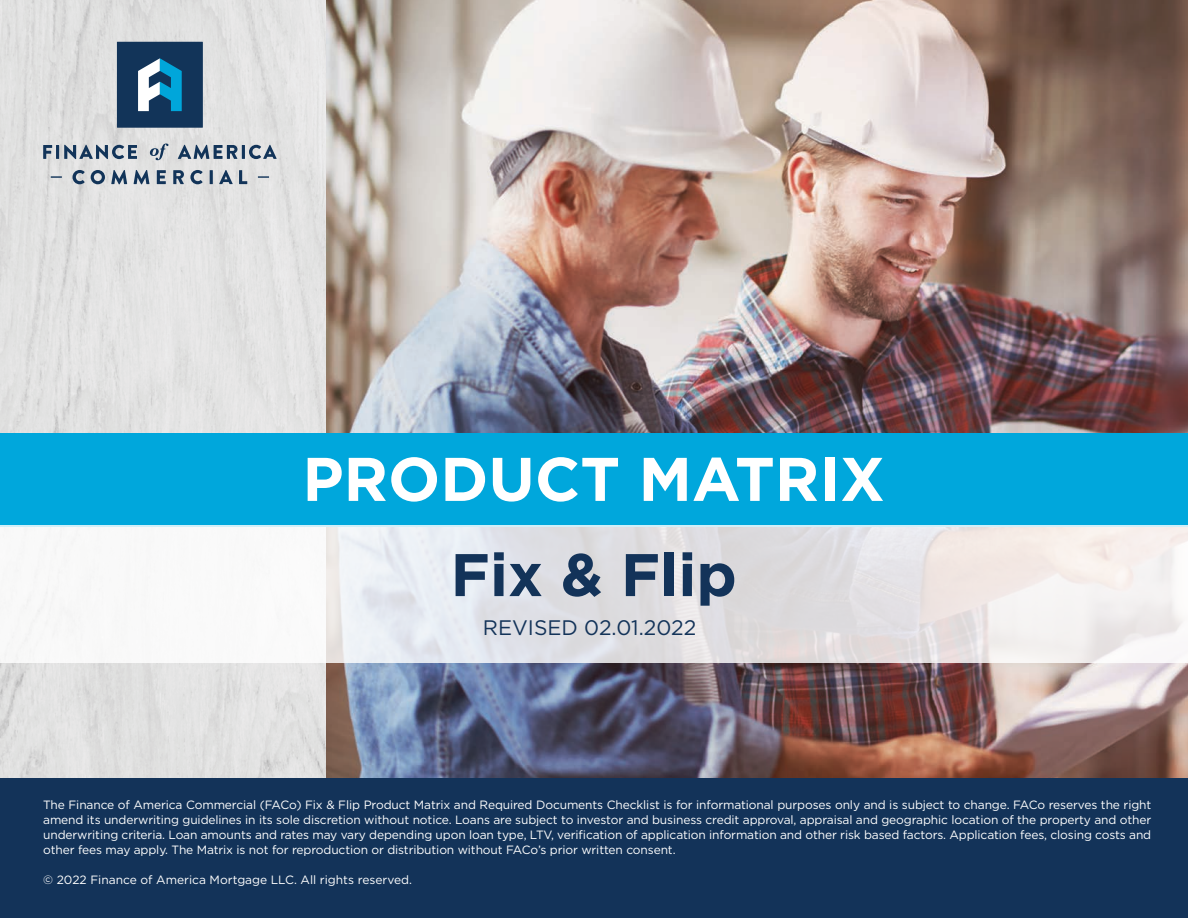
<style>
.page{position:relative;width:1188px;height:918px;background:#fff}
.page>*{position:absolute;margin:0;border:0;box-sizing:border-box;transform-origin:0 0}
.t1{font:700 61.5px "Gotham";color:#fff}
.t2{font:700 60px "Gotham";color:#133359}
.t3{font:21px "Gotham";color:#133359}
.t4{font:12px/15px "Gotham";letter-spacing:-.01em;color:#fff;text-align:justify}
</style>
<div class="page">
<img style="left:0;top:0;width:327px;height:779px">
<img style="left:327px;top:0;width:861px;height:779px">
<div style="left:0;top:433px;width:1188px;height:93px;background:#00a7dc"></div>
<svg style="left:0;top:526px;width:1188px;height:137px"></svg>
<div style="left:0;top:779px;width:1188px;height:139px;background:#133359"></div>
<svg style="left:43px;top:145px;width:9px;height:14px"></svg>
<hr style="left:56px;top:145px;width:3px;height:14px;background:#123459">
<svg style="left:64px;top:145px;width:73px;height:14px"></svg>
<svg style="left:178px;top:145px;width:60px;height:14px"></svg>
<hr style="left:242px;top:145px;width:3px;height:14px;background:#123459">
<svg style="left:249px;top:145px;width:28px;height:14px"></svg>
<svg style="left:150px;top:144px;width:18px;height:16px"></svg>
<svg style="left:258px;top:176px;width:11px;height:2px"></svg>
<svg style="left:51px;top:176px;width:11px;height:2px"></svg>
<div style="left:117px;top:42px;width:86px;height:86px;background:#123459"></div>
<svg style="left:138px;top:58px;width:44px;height:53px"></svg>
<svg style="left:72px;top:170px;width:13px;height:14px"></svg>
<svg style="left:91px;top:170px;width:14px;height:14px"></svg>
<svg style="left:111px;top:170px;width:16px;height:14px"></svg>
<svg style="left:134px;top:170px;width:15px;height:14px"></svg>
<svg style="left:157px;top:170px;width:9px;height:14px"></svg>
<svg style="left:173px;top:170px;width:11px;height:14px"></svg>
<svg style="left:190px;top:170px;width:13px;height:14px"></svg>
<hr style="left:210px;top:170px;width:3px;height:14px;background:#123459">
<svg style="left:219px;top:170px;width:14px;height:14px"></svg>
<svg style="left:239px;top:170px;width:8px;height:14px"></svg>
<h1 class="t1" style="left:302px;top:438px;width:584px">PRODUCT MATRIX</h1>
<h2 class="t2" style="left:451px;top:535px;width:288px">Fix &amp; Flip</h2>
<h3 class="t3" style="left:483px;top:614px;width:215px">REVISED 02.01.2022</h3>
<p class="t4" style="left:43px;top:797px;width:1110px">The Finance of America Commercial (FACo) Fix &amp; Flip Product Matrix and Required Documents Checklist is for informational purposes only and is subject to change. FACo reserves the right amend its underwriting guidelines in its sole discretion without notice. Loans are subject to investor and business credit approval, appraisal and geographic location of the property and other underwriting criteria. Loan amounts and rates may vary depending upon loan type, LTV, verification of application information and other risk based factors. Application fees, closing costs and other fees may apply. The Matrix is not for reproduction or distribution without FACo’s prior written consent.</p>
<p class="t4" style="left:43px;top:872px;width:370px">© 2022 Finance of America Mortgage LLC. All rights reserved.</p>
</div>
